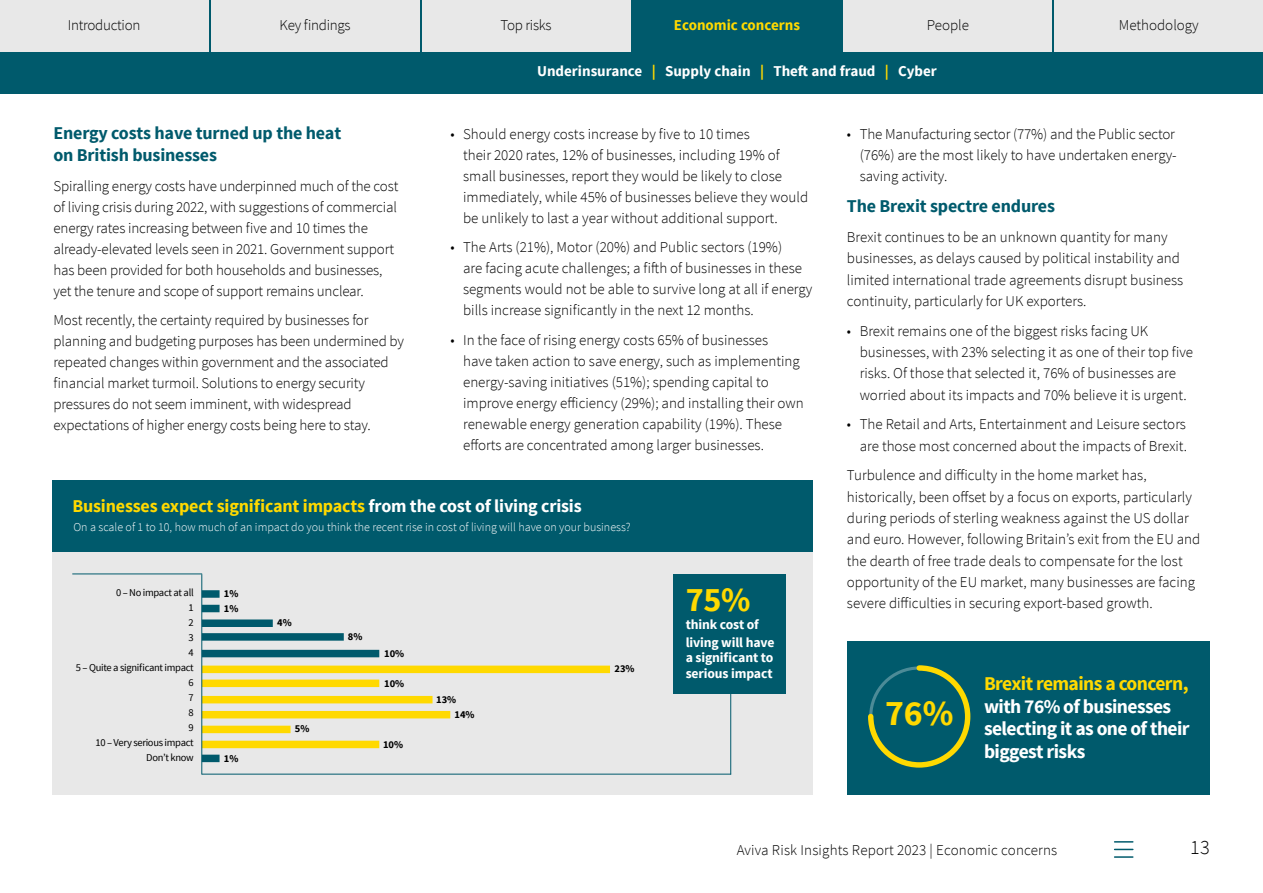
<style>
.page{position:relative;width:1263px;height:893px;background:#fff}
.page>*{position:absolute;margin:0;border:0;box-sizing:border-box;transform-origin:0 0}
.t1{font:700 35.7px "Source Sans Pro";color:#ffd900}
.t2{font:700 34.2px "Source Sans Pro";color:#ffd900}
.t3{font:300 20.1px "Source Sans Pro";color:#000}
.t4{font:700 19.5px/22.5px "Source Sans Pro";letter-spacing:-.03em;color:#fff}
.t5{font:700 19.5px "Source Sans Pro";letter-spacing:-.03em;color:#ffd900}
.t6{font:700 18px/22.5px "Source Sans Pro";letter-spacing:-.01em;color:#005a6c}
.t7{font:700 18px "Source Sans Pro";letter-spacing:-.01em;color:#ffd900}
.t8{font:300 15px/21px "Source Sans Pro";color:#000}
.t9{font:700 15px "Source Sans Pro";color:#fff}
.t10{font:300 15px "Source Sans Pro";letter-spacing:-.02em;color:#000}
.t11{font:700 15px "Source Sans Pro";color:#ffd900}
.t12{font:700 13.65px/18px "Source Sans Pro";letter-spacing:-.01em;color:#fff}
.t13{font:300 12px "Source Sans Pro";color:#fff}
.t14{font:10.5px/15px "Source Sans Pro";letter-spacing:-.03em;color:#000;text-align:right}
.t15{font:700 10.5px/15px "Source Sans Pro";color:#000}
.s1{color:#ffd900}
.s2{color:#fff}
</style>
<div class="page">
<div style="left:0;top:52px;width:1263px;height:42px;background:#005a6c"></div>
<div style="left:53px;top:480px;width:760px;height:315px;background:#e8e8e8"></div>
<div style="left:53px;top:480px;width:760px;height:71px;background:#005a6c"></div>
<div style="left:202px;top:590px;width:18px;height:8px;background:#005a6c"></div>
<div style="left:202px;top:755px;width:18px;height:7px;background:#005a6c"></div>
<div style="left:202px;top:605px;width:18px;height:7px;background:#005a6c"></div>
<div style="left:202px;top:619px;width:71px;height:8px;background:#005a6c"></div>
<div style="left:202px;top:633px;width:142px;height:8px;background:#005a6c"></div>
<div style="left:202px;top:650px;width:177px;height:7px;background:#005a6c"></div>
<div style="left:202px;top:666px;width:408px;height:7px;background:#ffd900"></div>
<div style="left:202px;top:680px;width:177px;height:7px;background:#ffd900"></div>
<div style="left:202px;top:696px;width:230px;height:7px;background:#ffd900"></div>
<div style="left:202px;top:711px;width:248px;height:7px;background:#ffd900"></div>
<div style="left:202px;top:726px;width:89px;height:7px;background:#ffd900"></div>
<div style="left:202px;top:741px;width:177px;height:7px;background:#ffd900"></div>
<hr style="left:201px;top:574px;width:1px;height:200px;background:#005a6c">
<hr style="left:730px;top:654px;width:1px;height:120px;background:#005a6c">
<hr style="left:202px;top:774px;width:529px;height:1px;background:#005a6c">
<hr style="left:72px;top:574px;width:130px;height:1px;background:#005a6c">
<svg style="left:1114px;top:841px;width:19px;height:2px"></svg>
<svg style="left:1114px;top:849px;width:19px;height:1px"></svg>
<svg style="left:1114px;top:856px;width:19px;height:2px"></svg>
<div style="left:0;top:0;width:208px;height:52px;background:#e8e8e8"></div>
<div style="left:211px;top:0;width:208px;height:52px;background:#e8e8e8"></div>
<div style="left:422px;top:0;width:208px;height:52px;background:#e8e8e8"></div>
<div style="left:633px;top:0;width:208px;height:52px;background:#005a6c"></div>
<div style="left:844px;top:0;width:208px;height:52px;background:#e8e8e8"></div>
<div style="left:1054px;top:0;width:209px;height:52px;background:#e8e8e8"></div>
<div style="left:847px;top:641px;width:363px;height:154px;background:#005a6c"></div>
<svg style="left:868px;top:665px;width:103px;height:103px"></svg>
<div style="left:673px;top:575px;width:112px;height:119px;background:#005a6c"></div>
<p class="t10" style="left:280px;top:16px;width:72px">Key findings</p>
<p class="t10" style="left:68px;top:16px;width:74px">Introduction</p>
<p class="t10" style="left:500px;top:16px;width:53px">Top risks</p>
<p class="t11" style="left:674px;top:16px;width:128px">Economic concerns</p>
<p class="t8" style="left:927px;top:15px;width:44px">People</p>
<p class="t8" style="left:1119px;top:15px;width:81px">Methodology</p>
<p class="t9" style="left:537px;top:62px;width:401px">Underinsurance <span class="s1">|</span> Supply chain <span class="s1">|</span> Theft and fraud <span class="s1">|</span> Cyber</p>
<p class="t6" style="left:53px;top:122px;width:289px">Energy costs have turned up the heat on British businesses</p>
<p class="t8" style="left:53px;top:175px;width:346px">Spiralling energy costs have underpinned much of the cost of living crisis during 2022, with suggestions of commercial energy rates increasing between five and 10 times the already-elevated levels seen in 2021. Government support has been provided for both households and businesses, yet the tenure and scope of support remains unclear.</p>
<p class="t8" style="left:53px;top:310px;width:352px">Most recently, the certainty required by businesses for planning and budgeting purposes has been undermined by repeated changes within government and the associated financial market turmoil. Solutions to energy security pressures do not seem imminent, with widespread expectations of higher energy costs being here to stay.</p>
<p class="t8" style="left:463px;top:123px;width:347px;text-indent:-13px">• Should energy costs increase by five to 10 times<br>their 2020 rates, 12% of businesses, including 19% of small businesses, report they would be likely to close immediately, while 45% of businesses believe they would be unlikely to last a year without additional support.</p>
<p class="t8" style="left:463px;top:237px;width:351px;text-indent:-13px">• The Arts (21%), Motor (20%) and Public sectors (19%)<br>are facing acute challenges; a fifth of businesses in these segments would not be able to survive long at all if energy bills increase significantly in the next 12 months.</p>
<p class="t8" style="left:463px;top:329px;width:342px;text-indent:-13px">• In the face of rising energy costs 65% of businesses<br>have taken action to save energy, such as implementing energy-saving initiatives (51%); spending capital to improve energy efficiency (29%); and installing their own renewable energy generation capability (19%). These efforts are concentrated among larger businesses.</p>
<p class="t7" style="left:72px;top:495px;width:511px">Businesses expect significant impacts <span class="s2">from the cost of living crisis</span></p>
<p class="t13" style="left:73px;top:520px;width:559px">On a scale of 1 to 10, how much of an impact do you think the recent rise in cost of living will have on your business?</p>
<p class="t14" style="left:76px;top:585px;width:119px">0 – No impact at all<br>1<br>2<br>3<br>4<br>5 – Quite a significant impact<br>6<br>7<br>8<br>9<br>10 – Very serious impact<br>Don’t know</p>
<p class="t15" style="left:224px;top:586px;width:16px">1%</p>
<p class="t15" style="left:224px;top:601px;width:16px">1%</p>
<p class="t15" style="left:224px;top:752px;width:16px">1%</p>
<p class="t15" style="left:277px;top:615px;width:16px">4%</p>
<p class="t15" style="left:295px;top:722px;width:16px">5%</p>
<p class="t15" style="left:348px;top:629px;width:16px">8%</p>
<p class="t15" style="left:384px;top:646px;width:22px">10%</p>
<p class="t15" style="left:384px;top:676px;width:22px">10%</p>
<p class="t15" style="left:383px;top:738px;width:22px">10%</p>
<p class="t15" style="left:454px;top:693px;width:22px;text-indent:-18px">13%<br>14%</p>
<p class="t15" style="left:614px;top:661px;width:22px">23%</p>
<h2 class="t2" style="left:686px;top:577px;width:66px">75%</h2>
<p class="t12" style="left:686px;top:616px;width:90px">think cost of living will have</p>
<p class="t12" style="left:686px;top:650px;width:89px;line-height:15.5px">a significant to serious impact</p>
<p class="t8" style="left:860px;top:123px;width:318px;text-align:justify;text-indent:-13px">• The Manufacturing sector (77%) and the Public sector (76%) are the most likely to have undertaken energy&shy;saving activity.</p>
<p class="t6" style="left:847px;top:196px;width:210px">The Brexit spectre endures</p>
<p class="t8" style="left:847px;top:226px;width:338px">Brexit continues to be an unknown quantity for many businesses, as delays caused by political instability and limited international trade agreements disrupt business continuity, particularly for UK exporters.</p>
<p class="t8" style="left:860px;top:320px;width:335px;text-indent:-13px">• Brexit remains one of the biggest risks facing UK businesses, with 23% selecting it as one of their top five risks. Of those that selected it, 76% of businesses are worried about its impacts and 70% believe it is urgent.</p>
<p class="t8" style="left:847px;top:414px;width:342px;text-align:right">• The Retail and Arts, Entertainment and Leisure sectors are those most concerned about the impacts of Brexit.</p>
<p class="t8" style="left:847px;top:465px;width:355px">Turbulence and difficulty in the home market has, historically, been offset by a focus on exports, particularly during periods of sterling weakness against the US dollar and euro. However, following Britain’s exit from the EU and the dearth of free trade deals to compensate for the lost opportunity of the EU market, many businesses are facing severe difficulties in securing export-based growth.</p>
<h1 class="t1" style="left:885px;top:690px;width:70px">76%</h1>
<h3 class="t5" style="left:984px;top:671px;width:206px">Brexit remains a concern,</h3>
<h3 class="t4" style="left:984px;top:696px;width:207px">with 76% of businesses selecting it as one of their biggest risks</h3>
<p class="t8" style="left:737px;top:839px;width:322px">Aviva Risk Insights Report 2023 | Economic concerns</p>
<h3 class="t3" style="left:1190px;top:835px;width:21px">13</h3>
</div>
